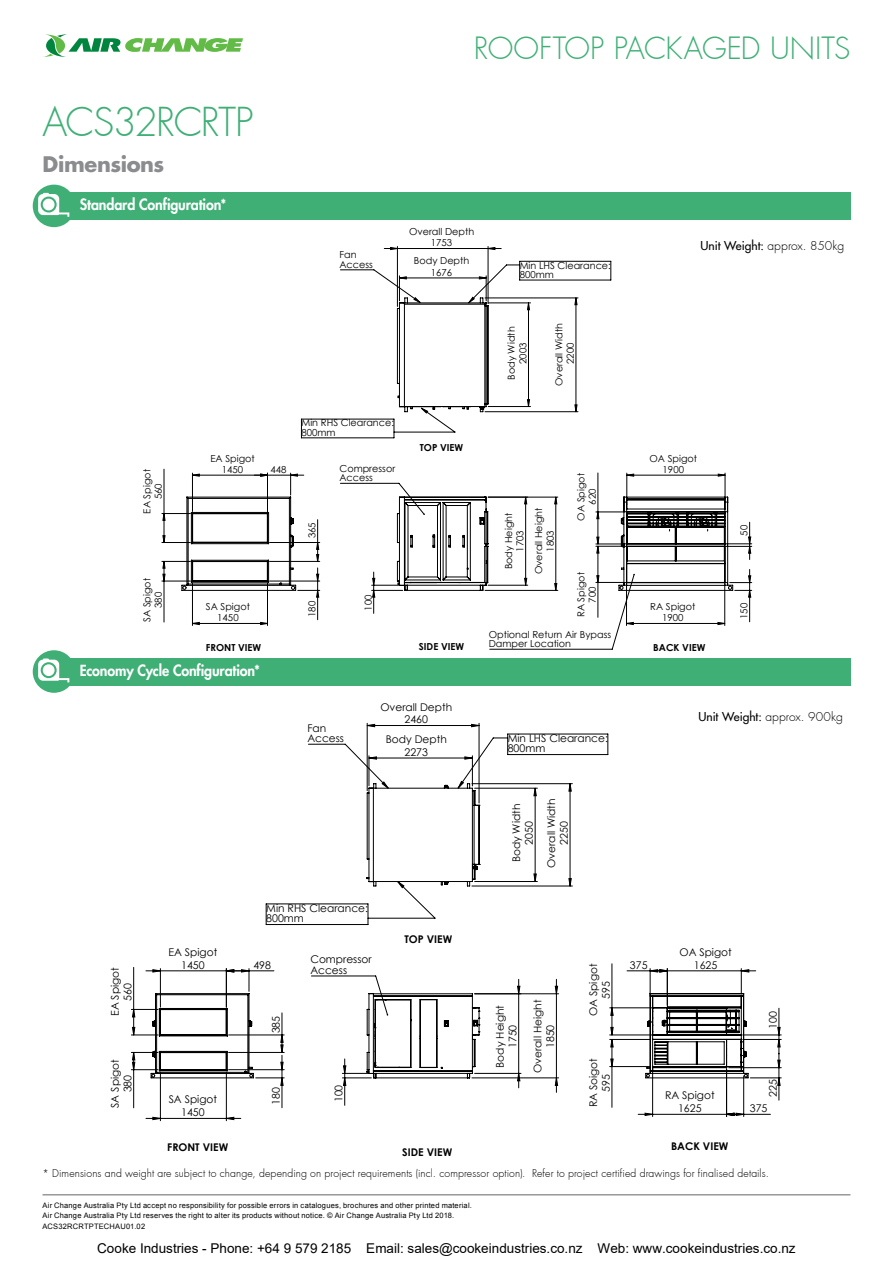
<style>
.page{position:relative;width:893px;height:1263px;background:#fff}
.page>*{position:absolute;margin:0;border:0;box-sizing:border-box;transform-origin:0 0}
.t1{font:300 39px "Futura";letter-spacing:-.04em;color:#3faf76}
.t2{font:300 30px "Futura";letter-spacing:-.005em;color:#3faf76}
.t3{font:700 21px "Futura";letter-spacing:-.015em;color:#8a8c8e}
.t4{font:800 15px "Futura";letter-spacing:-.01em;color:#fff;scale:.95 1}
.t5{font:13.5px "Arial";color:#000}
.t6{font:300 12px "Futura";color:#000}
.t7{font:10.65px/12.6px "Century Gothic";color:#000;text-align:center}
.t8{font:700 10.65px "Century Gothic";color:#000}
.t9{font:300 10.5px "Futura";letter-spacing:.01em;color:#000}
.t10{font:9.6px/11.6px "Century Gothic";color:#000;text-align:center}
.t11{font:700 9.6px "Century Gothic";color:#000}
.t12{font:7.5px/10.5px "Arial";letter-spacing:.025em;color:#000}
.s1{font-weight:500}
</style>
<div class="page">
<hr style="left:43px;top:1194px;width:807px;height:1px;background:#96989a">
<svg style="left:43px;top:34px;width:200px;height:23px"></svg>
<div style="left:43px;top:192px;width:807px;height:28px;background:#3faf76"></div>
<div style="left:43px;top:658px;width:807px;height:27px;background:#3faf76"></div>
<div style="left:33px;top:185px;width:42px;height:42px;background:#3faf76;border-radius:50%"></div>
<svg style="left:38px;top:193px;width:31px;height:24px"></svg>
<div style="left:33px;top:650px;width:42px;height:43px;background:#3faf76;border-radius:50%"></div>
<svg style="left:38px;top:658px;width:31px;height:24px"></svg>
<svg style="left:301px;top:261px;width:333px;height:389px"></svg>
<hr style="left:397px;top:246px;width:1px;height:60px;background:#000">
<hr style="left:488px;top:246px;width:1px;height:58px;background:#000">
<hr style="left:488px;top:585px;width:40px;height:1px;background:#000">
<hr style="left:164px;top:469px;width:1px;height:44px;background:#000">
<hr style="left:485px;top:590px;width:73px;height:1px;background:#000">
<svg style="left:414px;top:297px;width:220px;height:278px"></svg>
<svg style="left:554px;top:497px;width:3px;height:94px"></svg>
<svg style="left:527px;top:302px;width:3px;height:105px"></svg>
<svg style="left:574px;top:297px;width:3px;height:115px"></svg>
<svg style="left:384px;top:247px;width:117px;height:166px"></svg>
<svg style="left:372px;top:497px;width:155px;height:116px"></svg>
<svg style="left:162px;top:473px;width:158px;height:152px"></svg>
<svg style="left:596px;top:473px;width:156px;height:152px"></svg>
<hr style="left:367px;top:723px;width:1px;height:68px;background:#000">
<hr style="left:479px;top:723px;width:1px;height:80px;background:#000">
<svg style="left:749px;top:1114px;width:21px;height:1px"></svg>
<hr style="left:160px;top:1072px;width:1px;height:49px;background:#000">
<hr style="left:226px;top:1072px;width:1px;height:49px;background:#000">
<hr style="left:133px;top:1070px;width:1px;height:38px;background:#000">
<hr style="left:743px;top:1035px;width:38px;height:1px;background:#000">
<hr style="left:743px;top:1039px;width:38px;height:1px;background:#000">
<hr style="left:729px;top:1067px;width:52px;height:1px;background:#000">
<hr style="left:750px;top:1077px;width:31px;height:1px;background:#000">
<svg style="left:779px;top:1085px;width:1px;height:15px"></svg>
<svg style="left:153px;top:724px;width:596px;height:395px"></svg>
<svg style="left:520px;top:784px;width:260px;height:301px"></svg>
<svg style="left:627px;top:968px;width:129px;height:110px"></svg>
<svg style="left:131px;top:781px;width:389px;height:324px"></svg>
<h2 class="t2" style="left:474px;top:30px;width:378px">ROOFTOP PACKAGED UNITS</h2>
<h1 class="t1" style="left:43px;top:98px;width:213px">ACS32RCRTP</h1>
<h3 class="t3" style="left:43px;top:150px;width:123px">Dimensions</h3>
<h3 class="t4" style="left:80px;top:195px;width:156px">Standard Configuration*</h3>
<p class="t10" style="left:339px;top:250px;width:35px;line-height:9.3px;text-align:left">Fan<br>Access</p>
<p class="t10" style="left:409px;top:225px;width:67px">Overall Depth<br>1753</p>
<p class="t10" style="left:414px;top:255px;width:57px">Body Depth<br>1676</p>
<p class="t10" style="left:520px;top:260px;width:93px;line-height:9.3px;text-align:left">Min LHS Clearance:<br>800mm</p>
<p class="t6" style="left:701px;top:239px;width:145px"><span class="s1">Unit Weight:</span> approx. 850kg</p>
<p class="t10" style="left:506px;top:380px;width:55px;rotate:-90deg">Body Width<br>2003</p>
<p class="t10" style="left:553px;top:386px;width:65px;rotate:-90deg">Overall Width<br>2200</p>
<p class="t10" style="left:301px;top:418px;width:94px;line-height:9.3px;text-align:left">Min RHS Clearance:<br>800mm</p>
<p class="t11" style="left:420px;top:440px;width:45px">TOP VIEW</p>
<p class="t10" style="left:210px;top:452px;width:46px">EA Spigot<br>1450</p>
<p class="t10" style="left:141px;top:514px;width:46px;rotate:-90deg">EA Spigot<br>560</p>
<p class="t10" style="left:270px;top:464px;width:18px">448</p>
<p class="t10" style="left:141px;top:622px;width:46px;rotate:-90deg">SA Spigot</p>
<p class="t10" style="left:153px;top:608px;width:18px;rotate:-90deg">380</p>
<p class="t10" style="left:206px;top:600px;width:46px">SA Spigot</p>
<p class="t10" style="left:217px;top:612px;width:23px">1450</p>
<p class="t10" style="left:306px;top:538px;width:18px;rotate:-90deg">365</p>
<p class="t10" style="left:306px;top:617px;width:18px;rotate:-90deg">180</p>
<p class="t10" style="left:339px;top:463px;width:57px;line-height:9.3px;text-align:left">Compressor<br>Access</p>
<p class="t10" style="left:362px;top:611px;width:18px;rotate:-90deg">100</p>
<p class="t10" style="left:503px;top:569px;width:58px;rotate:-90deg">Body Height<br>1703</p>
<p class="t10" style="left:533px;top:574px;width:68px;rotate:-90deg">Overall Height<br>1803</p>
<p class="t10" style="left:575px;top:520px;width:49px;rotate:-90deg">OA Spigot<br>620</p>
<p class="t10" style="left:575px;top:617px;width:47px;rotate:-90deg">RA Spigot<br>700</p>
<p class="t10" style="left:649px;top:452px;width:49px">OA Spigot<br>1900</p>
<p class="t10" style="left:738px;top:536px;width:12px;rotate:-90deg">50</p>
<p class="t10" style="left:650px;top:600px;width:47px">RA Spigot<br>1900</p>
<p class="t10" style="left:738px;top:619px;width:18px;rotate:-90deg">150</p>
<p class="t10" style="left:489px;top:629px;width:124px;line-height:9.3px;text-align:left">Optional Return Air Bypass<br>Damper Location</p>
<p class="t11" style="left:206px;top:640px;width:57px">FRONT VIEW</p>
<p class="t11" style="left:419px;top:639px;width:47px">SIDE VIEW</p>
<p class="t11" style="left:653px;top:640px;width:54px">BACK VIEW</p>
<h3 class="t4" style="left:80px;top:661px;width:191px">Economy Cycle Configuration*</h3>
<p class="t7" style="left:307px;top:722px;width:38px;line-height:10.4px;text-align:left">Fan<br>Access</p>
<p class="t7" style="left:380px;top:700px;width:73px">Overall Depth<br>2460</p>
<p class="t7" style="left:386px;top:733px;width:63px">Body Depth<br>2273</p>
<p class="t7" style="left:508px;top:733px;width:102px;line-height:10.4px;text-align:left">Min LHS Clearance:<br>800mm</p>
<p class="t6" style="left:698px;top:709px;width:146px"><span class="s1">Unit Weight:</span> approx. 900kg</p>
<p class="t7" style="left:510px;top:862px;width:60px;rotate:-90deg">Body Width<br>2050</p>
<p class="t7" style="left:545px;top:868px;width:71px;rotate:-90deg">Overall Width<br>2250</p>
<p class="t7" style="left:266px;top:903px;width:103px;line-height:10.4px;text-align:left">Min RHS Clearance:<br>800mm</p>
<p class="t8" style="left:404px;top:931px;width:49px">TOP VIEW</p>
<p class="t7" style="left:108px;top:1016px;width:50px;rotate:-90deg">EA Spigot<br>560</p>
<p class="t7" style="left:108px;top:1108px;width:50px;rotate:-90deg">SA Spigot<br>380</p>
<p class="t7" style="left:168px;top:945px;width:50px">EA Spigot<br>1450</p>
<p class="t7" style="left:169px;top:1093px;width:50px">SA Spigot<br>1450</p>
<p class="t7" style="left:253px;top:958px;width:19px">498</p>
<p class="t7" style="left:269px;top:1033px;width:19px;rotate:-90deg">385</p>
<p class="t7" style="left:269px;top:1105px;width:19px;rotate:-90deg">180</p>
<p class="t7" style="left:310px;top:954px;width:63px;line-height:10.4px;text-align:left">Compressor<br>Access</p>
<p class="t7" style="left:332px;top:1102px;width:19px;rotate:-90deg">100</p>
<p class="t7" style="left:493px;top:1067px;width:64px;rotate:-90deg">Body Height<br>1750</p>
<p class="t7" style="left:531px;top:1073px;width:75px;rotate:-90deg">Overall Height<br>1850</p>
<p class="t7" style="left:587px;top:1016px;width:54px;rotate:-90deg">OA Spigot<br>595</p>
<p class="t7" style="left:587px;top:1107px;width:51px;rotate:-90deg">RA Soigot<br>595</p>
<p class="t7" style="left:679px;top:945px;width:54px">OA Spigot</p>
<p class="t7" style="left:630px;top:958px;width:19px">375</p>
<p class="t7" style="left:694px;top:958px;width:25px">1625</p>
<p class="t7" style="left:766px;top:1029px;width:19px;rotate:-90deg">100</p>
<p class="t7" style="left:665px;top:1089px;width:51px">RA Spigot<br>1625</p>
<p class="t7" style="left:766px;top:1097px;width:19px;rotate:-90deg">225</p>
<p class="t7" style="left:750px;top:1102px;width:19px">375</p>
<p class="t8" style="left:167px;top:1139px;width:62px">FRONT VIEW</p>
<p class="t8" style="left:671px;top:1138px;width:59px">BACK VIEW</p>
<p class="t8" style="left:402px;top:1144px;width:51px">SIDE VIEW</p>
<p class="t9" style="left:43px;top:1167px;width:728px">* Dimensions and weight are subject to change, depending on project requirements (incl. compressor option). Refer to project certified drawings for finalised details.</p>
<p class="t12" style="left:43px;top:1200px;width:431px">Air Change Australia Pty Ltd accept no responsibility for possible errors in catalogues, brochures and other printed material.<br>Air Change Australia Pty Ltd reserves the right to alter its products without notice. © Air Change Australia Pty Ltd 2018.<br>ACS32RCRTPTECHAU01.02</p>
<h3 class="t5" style="left:97px;top:1239px;width:700px">Cooke Industries - Phone: +64 9 579 2185 Email: sales@cookeindustries.co.nz Web: www.cookeindustries.co.nz</h3>
</div>
